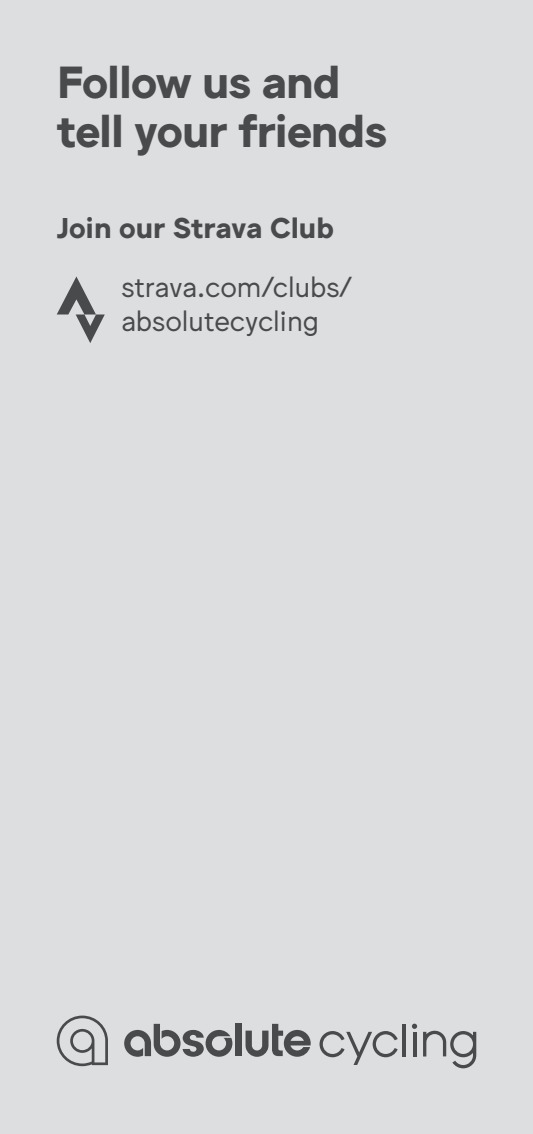
<style>
.page{position:relative;width:533px;height:1134px;background:#dddee0}
.page>*{position:absolute;margin:0;border:0;box-sizing:border-box;transform-origin:0 0}
.t1{font:700 44px/49.6px "Jungka";letter-spacing:-.02em;color:#494a4b}
.t2{font:28px/33.6px "Jungka";color:#494a4b}
.t3{font:700 28px "Jungka";color:#494a4b}
.s1{font-style:italic}
</style>
<div class="page">
<hr style="left:403px;top:1024px;width:3px;height:32px;background:#494a4b">
<hr style="left:413px;top:1032px;width:3px;height:24px;background:#494a4b">
<svg style="left:423px;top:1031px;width:53px;height:37px"></svg>
<svg style="left:319px;top:1031px;width:79px;height:34px"></svg>
<svg style="left:412px;top:1024px;width:5px;height:5px"></svg>
<svg style="left:57px;top:1015px;width:51px;height:51px"></svg>
<div style="left:236px;top:1024px;width:6px;height:32px;background:#494a4b"></div>
<svg style="left:245px;top:1024px;width:66px;height:33px"></svg>
<svg style="left:124px;top:1024px;width:108px;height:33px"></svg>
<svg style="left:57px;top:276px;width:48px;height:67px"></svg>
<p class="t1" style="left:57px;top:58px;width:332px">Follow us and tell your friends</p>
<p class="t3" style="left:57px;top:212px;width:279px">Join our Strava Club</p>
<p class="t2" style="left:121px;top:271px;width:253px">strava.com<span class="s1">/</span>clubs<span class="s1">/ </span>absolutecycling</p>
</div>
